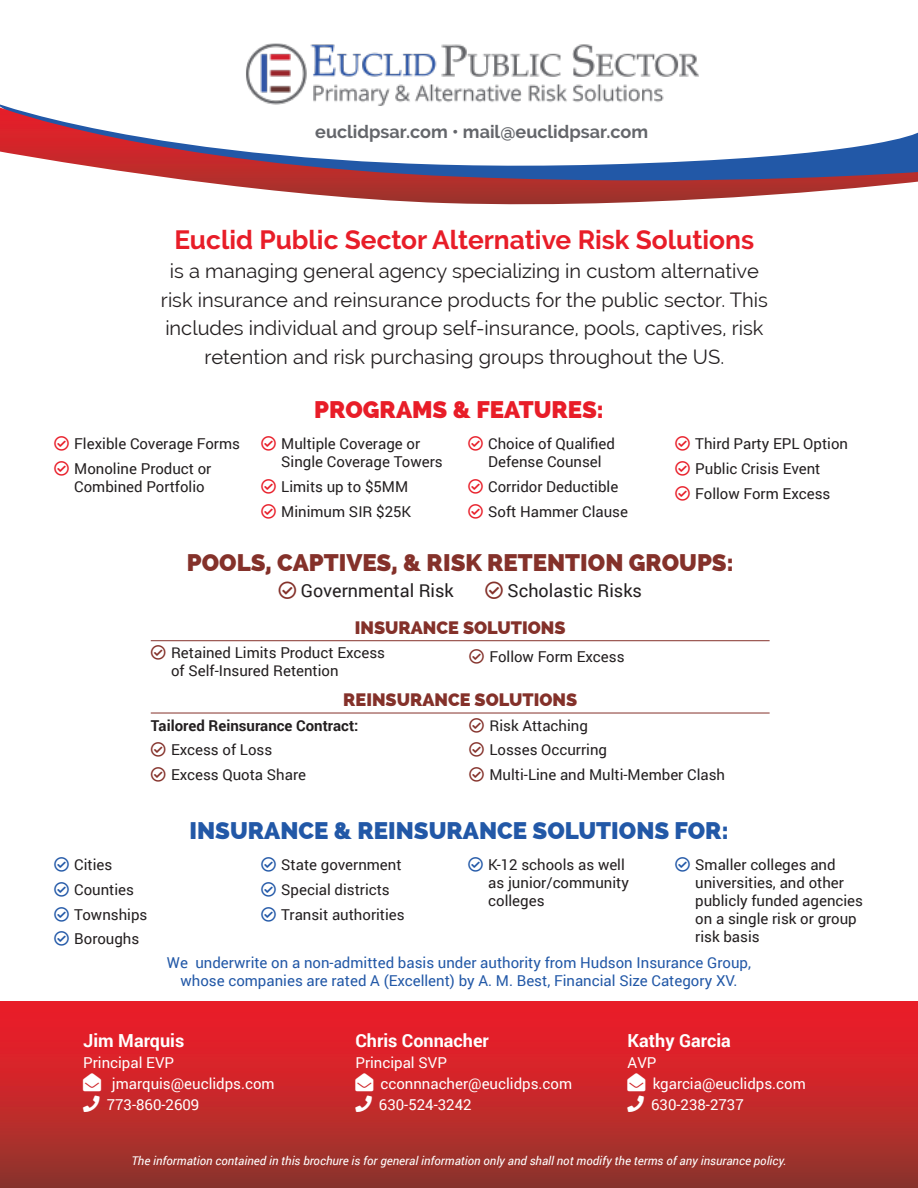
<style>
.page{position:relative;width:918px;height:1188px;background:#fff}
.page>*{position:absolute;margin:0;border:0;box-sizing:border-box;transform-origin:0 0}
.t1{font:700 26.25px "Raleway";color:#e81d28}
.t2{font:800 24px "Raleway";color:#84312a}
.t3{font:800 24px "Raleway";color:#2258a7}
.t4{font:800 24px "Raleway";color:#e81d28}
.t5{font:20.1px/28.7px "Raleway";color:#231f20;text-align:center}
.t6{font:800 18px "Raleway";color:#84312a}
.t7{font:700 18px "Roboto";color:#fff}
.t8{font:700 18px "Raleway";color:#64666b}
.t9{font:18px "Roboto";color:#231f20}
.t10{font:15px/18px "Roboto";color:#231f20}
.t11{font:15px "Roboto";color:#fff}
.t12{font:15px/18px "Roboto";color:#2258a7;text-align:center}
.t13{font:700 15px "Roboto";color:#231f20}
.t14{font:italic 12px "Roboto";color:#fff}
</style>
<div class="page">
<div style="left:0;top:1001px;width:918px;height:187px;background:linear-gradient(to bottom,#f71b28,#91352c)"></div>
<svg style="left:0;top:108px;width:918px;height:97px"></svg>
<img style="left:238px;top:43px;width:469px;height:71px">
<hr style="left:151px;top:640px;width:619px;height:1px;background:#84312a">
<hr style="left:151px;top:713px;width:619px;height:1px;background:#84312a">
<svg style="left:83px;top:1073px;width:18px;height:39px"></svg>
<svg style="left:355px;top:1073px;width:18px;height:39px"></svg>
<svg style="left:628px;top:1073px;width:18px;height:39px"></svg>
<p class="t8" style="left:315px;top:121px;width:334px">euclidpsar.com • mail@euclidpsar.com</p>
<p class="t1" style="left:175px;top:225px;width:581px">Euclid Public Sector Alternative Risk Solutions</p>
<p class="t5" style="left:161px;top:257px;width:608px">is a managing general agency specializing in custom alternative risk insurance and reinsurance products for the public sector. This includes individual and group self-insurance, pools, captives, risk retention and risk purchasing groups throughout the US.</p>
<p class="t4" style="left:314px;top:395px;width:291px">PROGRAMS &amp; FEATURES:</p>
<p class="t10" style="left:74px;top:434px;width:167px">Flexible Coverage Forms</p>
<p class="t10" style="left:74px;top:459px;width:139px">Monoline Product or<br>Combined Portfolio</p>
<p class="t10" style="left:488px;top:434px;width:128px">Choice of Qualified<br>Defense Counsel</p>
<p class="t10" style="left:488px;top:477px;width:132px">Corridor Deductible</p>
<p class="t10" style="left:488px;top:502px;width:141px">Soft Hammer Clause</p>
<p class="t10" style="left:281px;top:434px;width:163px">Multiple Coverage or<br>Single Coverage Towers</p>
<p class="t10" style="left:281px;top:477px;width:128px">Limits up to $5MM</p>
<p class="t10" style="left:281px;top:502px;width:131px">Minimum SIR $25K</p>
<p class="t10" style="left:695px;top:434px;width:154px">Third Party EPL Option</p>
<p class="t10" style="left:695px;top:459px;width:127px">Public Crisis Event</p>
<p class="t10" style="left:695px;top:484px;width:137px">Follow Form Excess</p>
<p class="t2" style="left:187px;top:549px;width:548px">POOLS, CAPTIVES, &amp; RISK RETENTION GROUPS:</p>
<p class="t9" style="left:301px;top:578px;width:154px">Governmental Risk</p>
<p class="t9" style="left:508px;top:578px;width:136px">Scholastic Risks</p>
<p class="t6" style="left:355px;top:617px;width:212px">INSURANCE SOLUTIONS</p>
<p class="t10" style="left:171px;top:643px;width:216px">Retained Limits Product Excess of Self-Insured Retention</p>
<p class="t10" style="left:489px;top:647px;width:137px">Follow Form Excess</p>
<p class="t6" style="left:343px;top:689px;width:235px">REINSURANCE SOLUTIONS</p>
<p class="t13" style="left:151px;top:715px;width:209px">Tailored Reinsurance Contract:</p>
<p class="t10" style="left:171px;top:740px;width:103px">Excess of Loss</p>
<p class="t10" style="left:171px;top:765px;width:136px">Excess Quota Share</p>
<p class="t10" style="left:489px;top:716px;width:100px">Risk Attaching</p>
<p class="t10" style="left:489px;top:740px;width:119px">Losses Occurring</p>
<p class="t10" style="left:489px;top:765px;width:237px">Multi-Line and Multi-Member Clash</p>
<p class="t10" style="left:74px;top:855px;width:40px">Cities</p>
<p class="t10" style="left:74px;top:880px;width:61px">Counties</p>
<p class="t10" style="left:74px;top:905px;width:75px">Townships</p>
<p class="t10" style="left:74px;top:929px;width:67px">Boroughs</p>
<p class="t3" style="left:190px;top:816px;width:540px">INSURANCE &amp; REINSURANCE SOLUTIONS FOR:</p>
<p class="t10" style="left:488px;top:855px;width:142px">K-12 schools as well as junior/community colleges</p>
<p class="t10" style="left:695px;top:855px;width:169px">Smaller colleges and universities, and other publicly funded agencies on a single risk or group risk basis</p>
<p class="t12" style="left:167px;top:953px;width:586px">We underwrite on a non-admitted basis under authority from Hudson Insurance Group, whose companies are rated A (Excellent) by A. M. Best, Financial Size Category XV.</p>
<p class="t10" style="left:281px;top:855px;width:122px">State government</p>
<p class="t10" style="left:281px;top:880px;width:110px">Special districts</p>
<p class="t10" style="left:281px;top:905px;width:125px">Transit authorities</p>
<p class="t7" style="left:83px;top:1028px;width:103px">Jim Marquis</p>
<p class="t11" style="left:83px;top:1052px;width:92px">Principal EVP</p>
<p class="t11" style="left:83px;top:1073px;width:193px">■❖●□■ jmarquis@euclidps.com</p>
<p class="t11" style="left:83px;top:1094px;width:118px">□■ 773-860-2609</p>
<p class="t7" style="left:355px;top:1028px;width:135px">Chris Connacher</p>
<p class="t11" style="left:355px;top:1052px;width:93px">Principal SVP</p>
<p class="t11" style="left:355px;top:1073px;width:218px">■❖●□■ cconnnacher@euclidps.com</p>
<p class="t11" style="left:355px;top:1094px;width:118px">□■ 630-524-3242</p>
<p class="t7" style="left:628px;top:1028px;width:105px">Kathy Garcia</p>
<p class="t11" style="left:628px;top:1052px;width:30px">AVP</p>
<p class="t11" style="left:628px;top:1073px;width:180px">■❖●□■ kgarcia@euclidps.com</p>
<p class="t11" style="left:628px;top:1094px;width:118px">□■ 630-238-2737</p>
<p class="t14" style="left:131px;top:1153px;width:657px">The information contained in this brochure is for general information only and shall not modify the terms of any insurance policy.</p>
</div>
